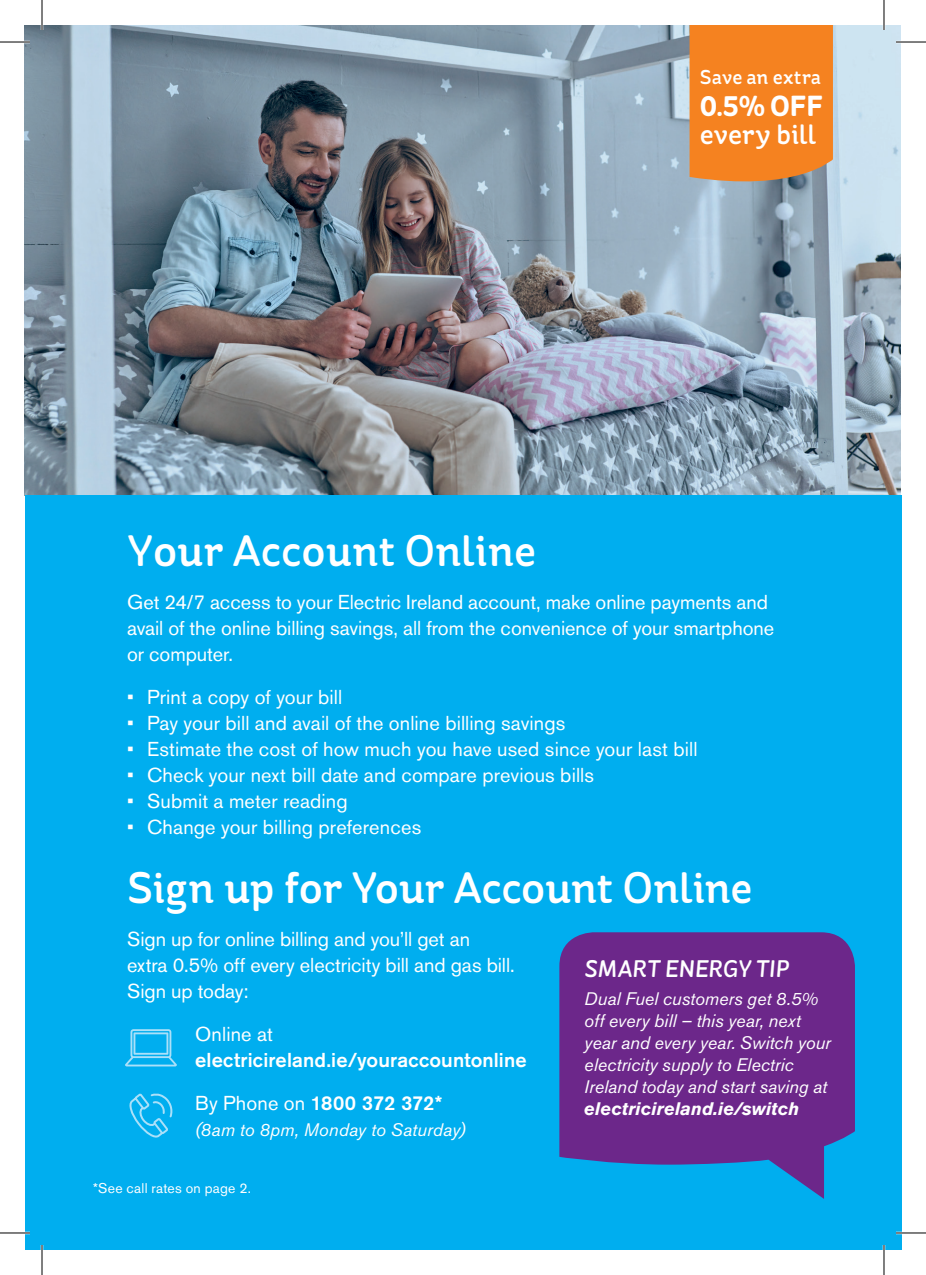
<style>
.page{position:relative;width:926px;height:1275px;background:#fff}
.page>*{position:absolute;margin:0;border:0;box-sizing:border-box;transform-origin:0 0}
.t1{font:500 44px "St Ryde";color:#fff}
.t2{font:700 29px "St Ryde";color:#fff}
.t3{font:500 28px "St Ryde";color:#fff}
.t4{font:italic 500 24px "St Ryde";letter-spacing:-.015em;color:#fff}
.t5{font:20px/26px "Akzidenz Grotesk BQ";color:#fff}
.t6{font:500 20px/43px "Akzidenz Grotesk BQ";letter-spacing:.005em;color:#fff}
.t7{font:500 20px "St Ryde";letter-spacing:.015em;color:#fff}
.t8{font:italic 18px/22px "Akzidenz Grotesk BQ";color:#fff}
.t9{font:italic 700 18px "Akzidenz Grotesk BQ";letter-spacing:.005em;color:#fff}
.t10{font:14px "Akzidenz Grotesk BQ";letter-spacing:.02em;color:#fff}
.s1{font-weight:400}
</style>
<div class="page">
<img style="left:25px;top:25px;width:875px;height:471px">
<div style="left:25px;top:496px;width:876px;height:754px;background:#00aeef"></div>
<svg style="left:559px;top:932px;width:296px;height:267px;background:#5c3a98"></svg>
<svg style="left:129px;top:1093px;width:43px;height:45px"></svg>
<svg style="left:125px;top:1029px;width:52px;height:37px"></svg>
<svg style="left:689px;top:25px;width:144px;height:168px;background:#e98631"></svg>
<hr style="left:0;top:41px;width:30px;height:2px;background:#fff">
<hr style="left:896px;top:41px;width:30px;height:2px;background:#fff">
<hr style="left:0;top:1231px;width:30px;height:3px;background:#fff">
<hr style="left:896px;top:1231px;width:30px;height:3px;background:#fff">
<hr style="left:41px;top:0;width:2px;height:30px;background:#fff">
<hr style="left:41px;top:1245px;width:2px;height:30px;background:#fff">
<hr style="left:883px;top:0;width:2px;height:30px;background:#fff">
<hr style="left:883px;top:1245px;width:2px;height:30px;background:#fff">
<hr style="left:0;top:42px;width:30px;height:1px;background:#000">
<hr style="left:896px;top:42px;width:30px;height:1px;background:#000">
<hr style="left:0;top:1232px;width:30px;height:1px;background:#000">
<hr style="left:896px;top:1232px;width:30px;height:1px;background:#000">
<hr style="left:42px;top:0;width:1px;height:30px;background:#000">
<hr style="left:42px;top:1245px;width:1px;height:30px;background:#000">
<hr style="left:884px;top:0;width:1px;height:30px;background:#000">
<hr style="left:884px;top:1245px;width:1px;height:30px;background:#000">
<p class="t7" style="left:700px;top:65px;width:123px">Save an extra</p>
<h2 class="t2" style="left:700px;top:88px;width:125px">0.5% OFF</h2>
<h3 class="t3" style="left:700px;top:118px;width:118px">every bill</h3>
<h1 class="t1" style="left:127px;top:525px;width:411px">Your Account Online</h1>
<p class="t5" style="left:127px;top:589px;width:649px">Get 24/7 access to your Electric Ireland account, make online payments and avail of the online billing savings, all from the convenience of your smartphone or computer.</p>
<p class="t5" style="left:127px;top:684px;width:217px">• Print a copy of your bill</p>
<p class="t5" style="left:127px;top:710px;width:440px">• Pay your bill and avail of the online billing savings</p>
<p class="t5" style="left:127px;top:736px;width:572px">• Estimate the cost of how much you have used since your last bill</p>
<p class="t5" style="left:127px;top:762px;width:469px">• Check your next bill date and compare previous bills</p>
<p class="t5" style="left:127px;top:788px;width:222px">• Submit a meter reading</p>
<p class="t5" style="left:127px;top:814px;width:296px">• Change your billing preferences</p>
<h1 class="t1" style="left:127px;top:862px;width:627px">Sign up for Your Account Online</h1>
<p class="t5" style="left:127px;top:926px;width:389px">Sign up for online billing and you’ll get an extra 0.5% off every electricity bill and gas bill.<br>Sign up today:</p>
<p class="t5" style="left:195px;top:1021px;width:79px">Online at</p>
<p class="t6" style="left:195px;top:1038px;width:333px">electricireland.ie/youraccountonline<br><span class="s1">By Phone on</span> 1800 372 372*</p>
<p class="t8" style="left:195px;top:1119px;width:272px">(8am to 8pm, Monday to Saturday)</p>
<p class="t4" style="left:584px;top:954px;width:206px">SMART ENERGY TIP</p>
<p class="t8" style="left:584px;top:987px;width:248px">Dual Fuel customers get 8.5% off every bill – this year, next year and every year. Switch your electricity supply to Electric<br>Ireland today and start saving at</p>
<p class="t9" style="left:584px;top:1098px;width:216px">electricireland.ie/switch</p>
<p class="t10" style="left:93px;top:1180px;width:160px">*See call rates on page 2.</p>
</div>
